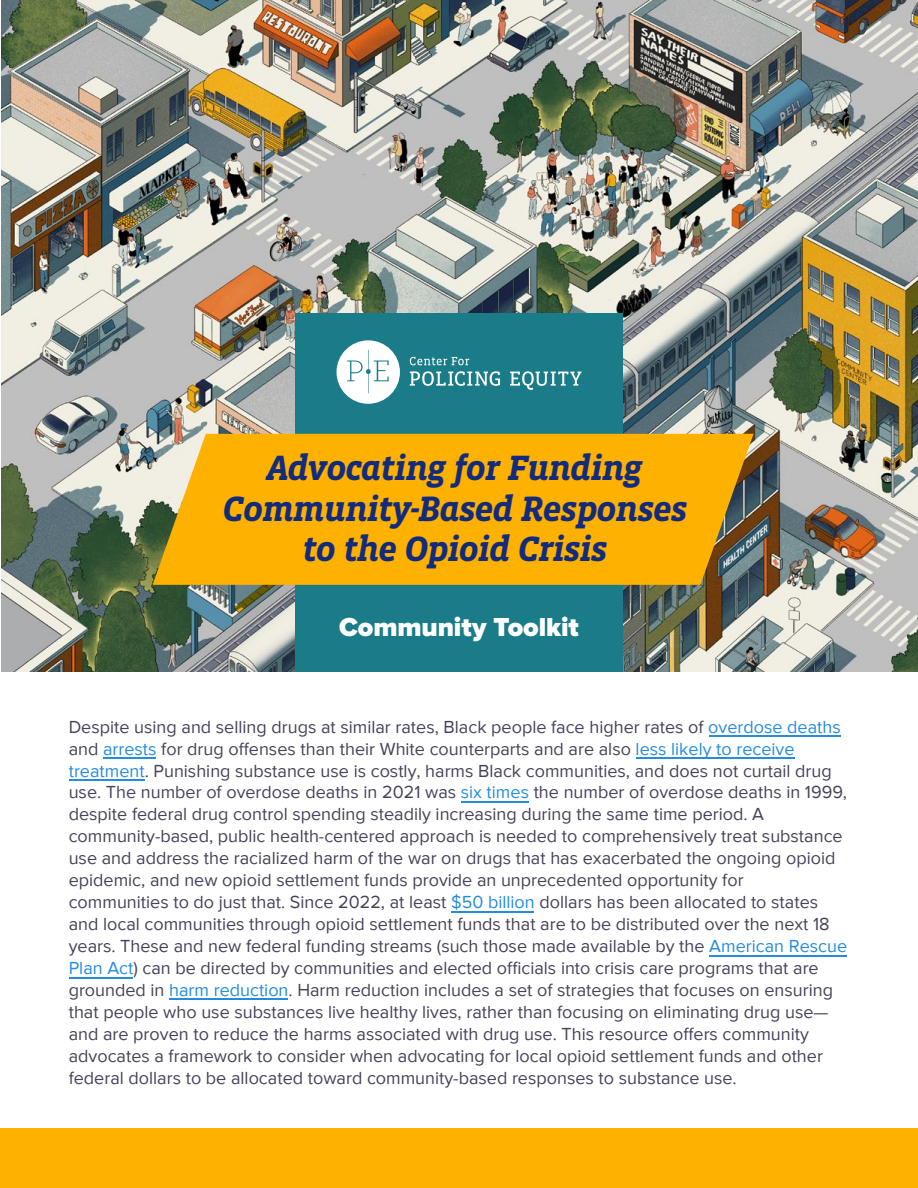
<style>
.page{position:relative;width:918px;height:1188px;background:#fff}
.page>*{position:absolute;margin:0;border:0;box-sizing:border-box;transform-origin:0 0}
.t1{font:italic 700 36px/40.7px "Vista Slab OTCE";letter-spacing:-.03em;color:#132b7d;text-align:center}
.t2{font:900 27px "Proxima Nova";letter-spacing:-.005em;color:#fff}
.t3{font:18px/21.9px "Proxima Nova";color:#45425a}
.s1{color:#268cdc}
.s2{color:#268cdd}
.s3{color:#248cdd}
.s4{color:#248cde}
.s5{color:#248ce0}
.s6{color:#228cde}
</style>
<div class="page">
<div style="left:0;top:1128px;width:918px;height:60px;background:#ffb100"></div>
<img style="left:2px;top:1px;width:916px;height:671px">
<div style="left:295px;top:313px;width:328px;height:374px;background:#1a7c89"></div>
<svg style="left:337px;top:340px;width:63px;height:64px"></svg>
<svg style="left:410px;top:357px;width:59px;height:8px"></svg>
<svg style="left:410px;top:371px;width:90px;height:15px"></svg>
<svg style="left:510px;top:371px;width:71px;height:19px"></svg>
<svg style="left:153px;top:434px;width:601px;height:151px;background:#f4ad0b"></svg>
<div style="left:0;top:672px;width:918px;height:456px;background:#fff"></div>
<hr style="left:170px;top:999px;width:118px;height:1px;background:#228cde">
<hr style="left:69px;top:977px;width:64px;height:1px;background:#248ce0">
<hr style="left:710px;top:955px;width:137px;height:1px;background:#248ce0">
<hr style="left:452px;top:911px;width:82px;height:1px;background:#248cde">
<hr style="left:461px;top:801px;width:68px;height:1px;background:#248cdd">
<hr style="left:69px;top:779px;width:75px;height:1px;background:#268cdd">
<hr style="left:636px;top:757px;width:158px;height:2px;background:#268cdd">
<hr style="left:103px;top:757px;width:53px;height:2px;background:#268cdd">
<hr style="left:709px;top:736px;width:131px;height:1px;background:#268cdc">
<h1 class="t1" style="left:223px;top:447px;width:467px">Advocating for Funding<br>Community-Based Responses to the Opioid Crisis</h1>
<h2 class="t2" style="left:339px;top:615px;width:241px">Community Toolkit</h2>
<p class="t3" style="left:69px;top:716px;width:780px">Despite using and selling drugs at similar rates, Black people face higher rates of <span class="s1">overdose deaths </span>and <span class="s2">arrests</span> for drug offenses than their White counterparts and are also <span class="s2">less likely to receive treatment</span>. Punishing substance use is costly, harms Black communities, and does not curtail drug use. The number of overdose deaths in 2021 was <span class="s3">six times</span> the number of overdose deaths in 1999, despite federal drug control spending steadily increasing during the same time period. A community-based, public health-centered approach is needed to comprehensively treat substance use and address the racialized harm of the war on drugs that has exacerbated the ongoing opioid epidemic, and new opioid settlement funds provide an unprecedented opportunity for communities to do just that. Since 2022, at least <span class="s4">$50 billion</span> dollars has been allocated to states and local communities through opioid settlement funds that are to be distributed over the next 18 years. These and new federal funding streams (such those made available by the <span class="s5">American Rescue Plan Act</span>) can be directed by communities and elected officials into crisis care programs that are grounded in <span class="s6">harm reduction</span>. Harm reduction includes a set of strategies that focuses on ensuring that people who use substances live healthy lives, rather than focusing on eliminating drug use— and are proven to reduce the harms associated with drug use. This resource offers community advocates a framework to consider when advocating for local opioid settlement funds and other federal dollars to be allocated toward community-based responses to substance use.</p>
</div>
